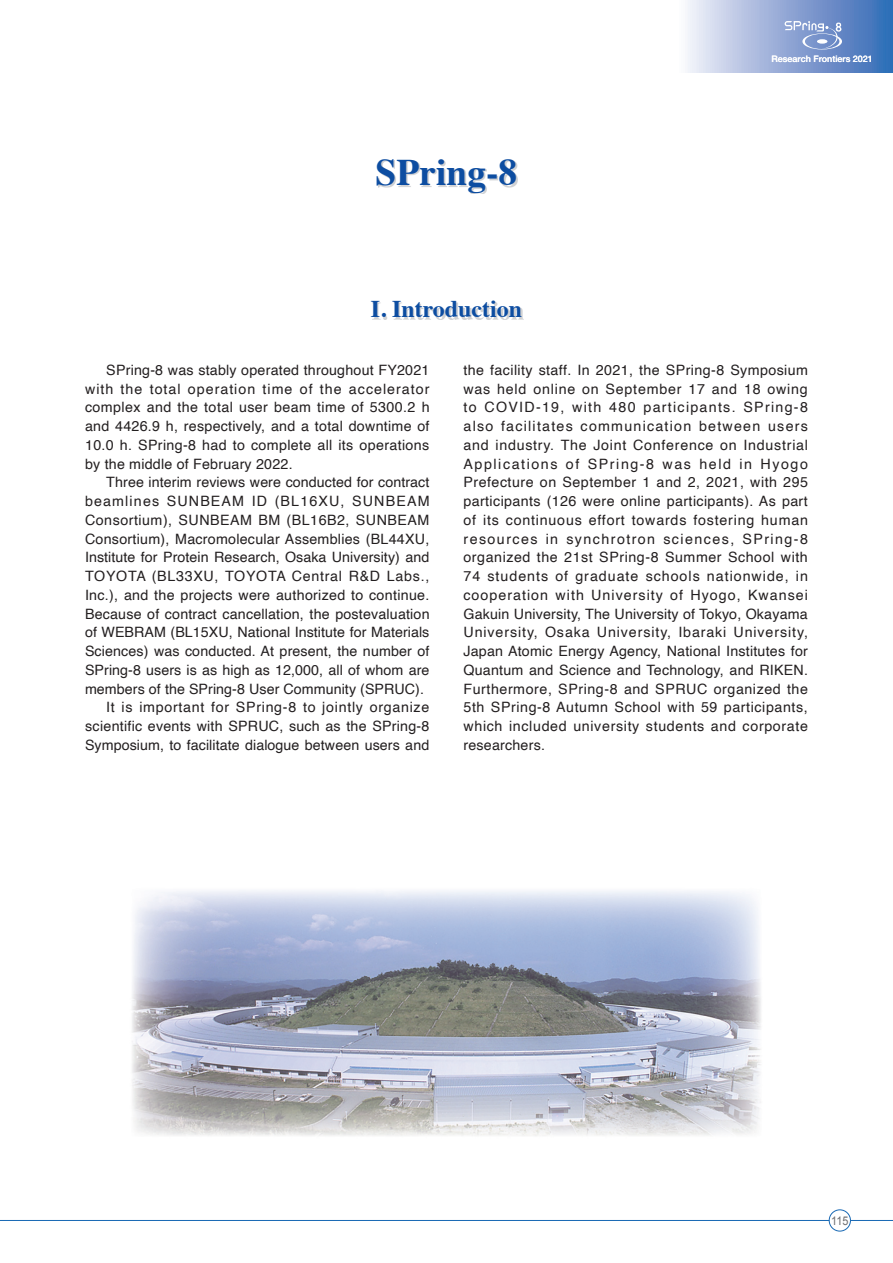
<style>
.page{position:relative;width:893px;height:1263px;background:#fff}
.page>*{position:absolute;margin:0;border:0;box-sizing:border-box;transform-origin:0 0}
.t1{font:700 37.5px "Times";color:#0d4da1}
.t2{font:700 24px "Times";color:#0d4da1}
.t3{font:14.25px/18.8px "Helvetica";letter-spacing:.015em;color:#231f20;text-align:justify}
.t4{font:14.25px "Helvetica";letter-spacing:.05em;color:#231f20}
.t5{font:14.25px "Helvetica";letter-spacing:.035em;color:#231f20}
.t6{font:14.25px "Helvetica";letter-spacing:.08em;color:#231f20}
.t7{font:12px "Arial";color:#6c6d70;scale:.9 1}
.t8{font:500 9px "Helvetica Neue";color:#fff}
</style>
<div class="page">
<svg style="left:687px;top:0;width:206px;height:72px;background:#92aad6"></svg>
<hr style="left:0;top:1220px;width:893px;height:1px;background:#1768b4">
<div style="left:829px;top:1210px;width:21px;height:21px;background:#fff;border-radius:50%"></div>
<div style="left:829px;top:1209px;width:22px;height:22px;border:1px solid #1768b4;border-radius:50%"></div>
<svg style="left:785px;top:21px;width:57px;height:28px;background:#95abd6"></svg>
<img style="left:378px;top:160px;width:140px;height:34px">
<img style="left:373px;top:302px;width:150px;height:17px">
<img style="left:132px;top:890px;width:629px;height:246px">
<h1 class="t1" style="left:376px;top:136px;width:143px">SPring-8</h1>
<h2 class="t2" style="left:371px;top:286px;width:153px">I. Introduction</h2>
<p class="t8" style="left:771px;top:51px;width:103px">Research Frontiers 2021</p>
<p class="t3" style="left:85px;top:361px;width:346px;text-indent:21px">SPring-8 was stably operated throughout FY2021 with the total operation time of the accelerator complex and the total user beam time of 5300.2 h and 4426.9 h, respectively, and a total downtime of 10.0 h. SPring-8 had to complete all its operations by the middle of February 2022.</p>
<p class="t3" style="left:106px;top:473px;width:325px">Three interim reviews were conducted for contract</p>
<p class="t6" style="left:85px;top:490px;width:346px">beamlines SUNBEAM ID (BL16XU, SUNBEAM</p>
<p class="t5" style="left:85px;top:509px;width:346px">Consortium), SUNBEAM BM (BL16B2, SUNBEAM</p>
<p class="t3" style="left:85px;top:530px;width:346px">Consortium), Macromolecular Assemblies (BL44XU,</p>
<p class="t3" style="left:85px;top:548px;width:346px">Institute for Protein Research, Osaka University) and</p>
<p class="t4" style="left:85px;top:565px;width:346px">TOYOTA (BL33XU, TOYOTA Central R&amp;D Labs.,</p>
<p class="t3" style="left:85px;top:586px;width:346px">Inc.), and the projects were authorized to continue.</p>
<p class="t3" style="left:85px;top:605px;width:346px">Because of contract cancellation, the postevaluation</p>
<p class="t3" style="left:85px;top:623px;width:346px">of WEBRAM (BL15XU, National Institute for Materials</p>
<p class="t3" style="left:85px;top:642px;width:346px">Sciences) was conducted. At present, the number of</p>
<p class="t3" style="left:85px;top:661px;width:346px">SPring-8 users is as high as 12,000, all of whom are</p>
<p class="t3" style="left:85px;top:680px;width:341px">members of the SPring-8 User Community (SPRUC).</p>
<p class="t4" style="left:106px;top:696px;width:325px">It is important for SPring-8 to jointly organize</p>
<p class="t3" style="left:85px;top:717px;width:346px">scientific events with SPRUC, such as the SPring-8</p>
<p class="t3" style="left:85px;top:736px;width:346px">Symposium, to facilitate dialogue between users and</p>
<p class="t3" style="left:463px;top:361px;width:346px">the facility staff. In 2021, the SPring-8 Symposium was held online on September 17 and 18 owing to COVID-19, with 480 participants. SPring-8 also facilitates communication between users and industry. The Joint Conference on Industrial Applications of SPring-8 was held in Hyogo Prefecture on September 1 and 2, 2021, with 295 participants (126 were online participants). As part of its continuous effort towards fostering human resources in synchrotron sciences, SPring-8 organized the 21st SPring-8 Summer School with 74 students of graduate schools nationwide, in cooperation with University of Hyogo, Kwansei Gakuin University, The University of Tokyo, Okayama University, Osaka University, Ibaraki University, Japan Atomic Energy Agency, National Institutes for Quantum and Science and Technology, and RIKEN.<br>Furthermore, SPring-8 and SPRUC organized the 5th SPring-8 Autumn School with 59 participants, which included university students and corporate researchers.</p>
<p class="t7" style="left:831px;top:1213px;width:21px">115</p>
</div>
